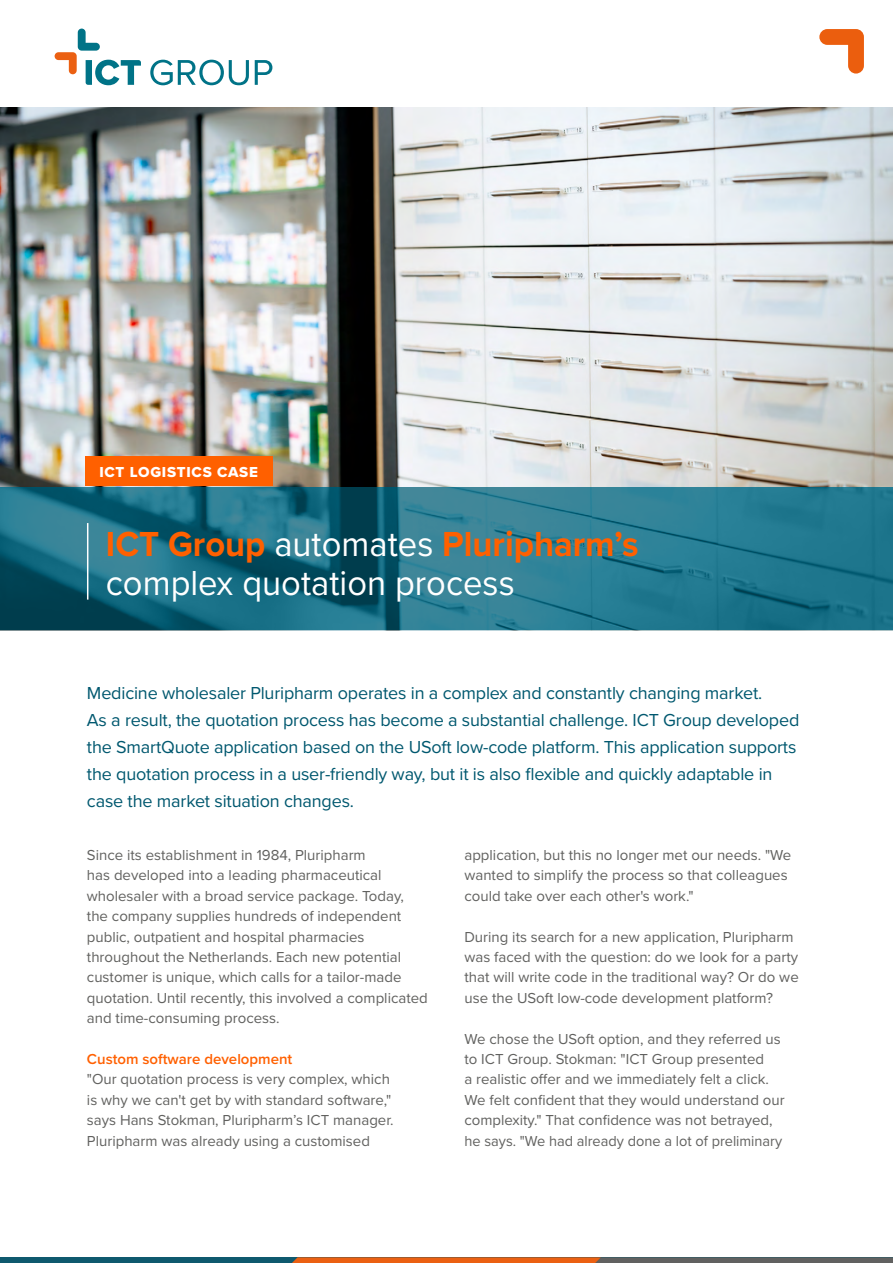
<style>
.page{position:relative;width:893px;height:1263px;background:#fff}
.page>*{position:absolute;margin:0;border:0;box-sizing:border-box;transform-origin:0 0}
.t1{font:36px/39px "Proxima Nova";color:#fff;scale:.96 1}
.t2{font:18px/27px "Proxima Nova";letter-spacing:-.01em;color:#00586f}
.t3{font:15px/20.4px "Proxima Nova";color:#61615f}
.t4{font:600 15px "Proxima Nova";color:#ff6000}
.t5{font:15px "Proxima Nova Extrabld";letter-spacing:.05em;color:#fff}
.s1{font-weight:700;color:#ff6000}
</style>
<div class="page">
<img style="left:0;top:107px;width:893px;height:523px">
<svg style="left:819px;top:29px;width:45px;height:45px"></svg>
<div style="left:0;top:1257px;width:893px;height:6px;background:#0f596e"></div>
<svg style="left:292px;top:1257px;width:601px;height:6px;background:#9d5f3b"></svg>
<div style="left:85px;top:456px;width:187px;height:30px;background:#ff6000"></div>
<svg style="left:150px;top:60px;width:99px;height:25px"></svg>
<svg style="left:255px;top:60px;width:17px;height:25px"></svg>
<svg style="left:55px;top:29px;width:86px;height:56px"></svg>
<hr style="left:87px;top:523px;width:1px;height:77px;background:#fff">
<p class="t5" style="left:99px;top:461px;width:160px">ICT LOGISTICS CASE</p>
<h1 class="t1" style="left:106px;top:523px;width:556px"><span class="s1">ICT Group</span> automates <span class="s1">Pluripharm’s </span>complex quotation process</h1>
<p class="t2" style="left:87px;top:679px;width:714px">Medicine wholesaler Pluripharm operates in a complex and constantly changing market.<br>As a result, the quotation process has become a substantial challenge. ICT Group developed the SmartQuote application based on the USoft low-code platform. This application supports the quotation process in a user-friendly way, but it is also flexible and quickly adaptable in case the market situation changes.</p>
<p class="t3" style="left:87px;top:844px;width:342px">Since its establishment in 1984, Pluripharm<br>has developed into a leading pharmaceutical wholesaler with a broad service package. Today, the company supplies hundreds of independent public, outpatient and hospital pharmacies throughout the Netherlands. Each new potential customer is unique, which calls for a tailor-made quotation. Until recently, this involved a complicated and time-consuming process.</p>
<p class="t4" style="left:87px;top:1048px;width:207px">Custom software development</p>
<p class="t3" style="left:87px;top:1068px;width:308px">"Our quotation process is very complex, which is why we can't get by with standard software," says Hans Stokman, Pluripharm’s ICT manager.<br>Pluripharm was already using a customised</p>
<p class="t3" style="left:464px;top:844px;width:328px">application, but this no longer met our needs. "We wanted to simplify the process so that colleagues could take over each other's work."</p>
<p class="t3" style="left:464px;top:926px;width:336px">During its search for a new application, Pluripharm was faced with the question: do we look for a party that will write code in the traditional way? Or do we use the USoft low-code development platform?</p>
<p class="t3" style="left:464px;top:1028px;width:322px">We chose the USoft option, and they referred us to ICT Group. Stokman: "ICT Group presented<br>a realistic offer and we immediately felt a click.<br>We felt confident that they would understand our complexity." That confidence was not betrayed, he says. "We had already done a lot of preliminary</p>
</div>
